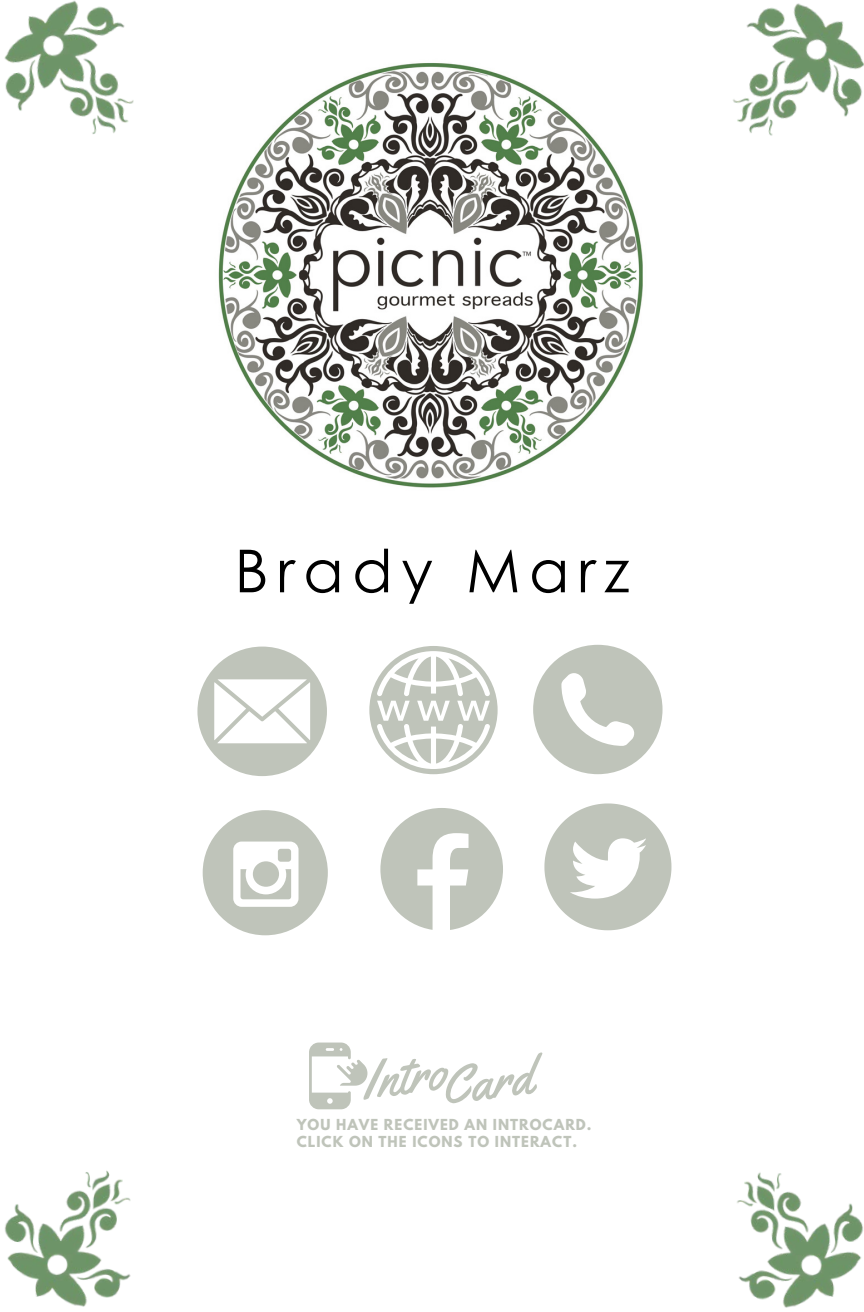
<style>
.page{position:relative;width:864px;height:1312px;background:#fff}
.page>*{position:absolute;margin:0;border:0;box-sizing:border-box;transform-origin:0 0}
.t1{font:59.25px "Century Gothic";letter-spacing:.145em;color:#000}
.t2{font:53.1px "Yellowtail";color:#bfc4ba}
.t3{font:700 13.5px/16.8px "League Spartan";letter-spacing:.075em;color:#bfc4ba}
</style>
<div class="page">
<img style="left:218px;top:63px;width:425px;height:425px">
<svg style="left:309px;top:1042px;width:58px;height:67px"></svg>
<svg style="left:533px;top:645px;width:130px;height:129px"></svg>
<svg style="left:544px;top:803px;width:127px;height:127px"></svg>
<svg style="left:380px;top:808px;width:123px;height:122px"></svg>
<div style="left:203px;top:810px;width:125px;height:125px;background:#bfc4ba;border-radius:50%"></div>
<svg style="left:233px;top:841px;width:66px;height:66px"></svg>
<svg style="left:197px;top:646px;width:130px;height:130px"></svg>
<svg style="left:369px;top:646px;width:129px;height:128px"></svg>
<img style="left:4px;top:1170px;width:127px;height:137px">
<img style="left:4px;top:0;width:130px;height:134px">
<img style="left:737px;top:1172px;width:126px;height:136px">
<img style="left:733px;top:3px;width:131px;height:133px">
<h1 class="t1" style="left:235px;top:533px;width:396px">Brady Marz</h1>
<h2 class="t2" style="left:358px;top:1048px;width:171px;rotate:-7deg">IntroCard</h2>
<p class="t3" style="left:297px;top:1118px;width:296px">YOU HAVE RECEIVED AN INTROCARD.<br>CLICK ON THE ICONS TO INTERACT.</p>
</div>
